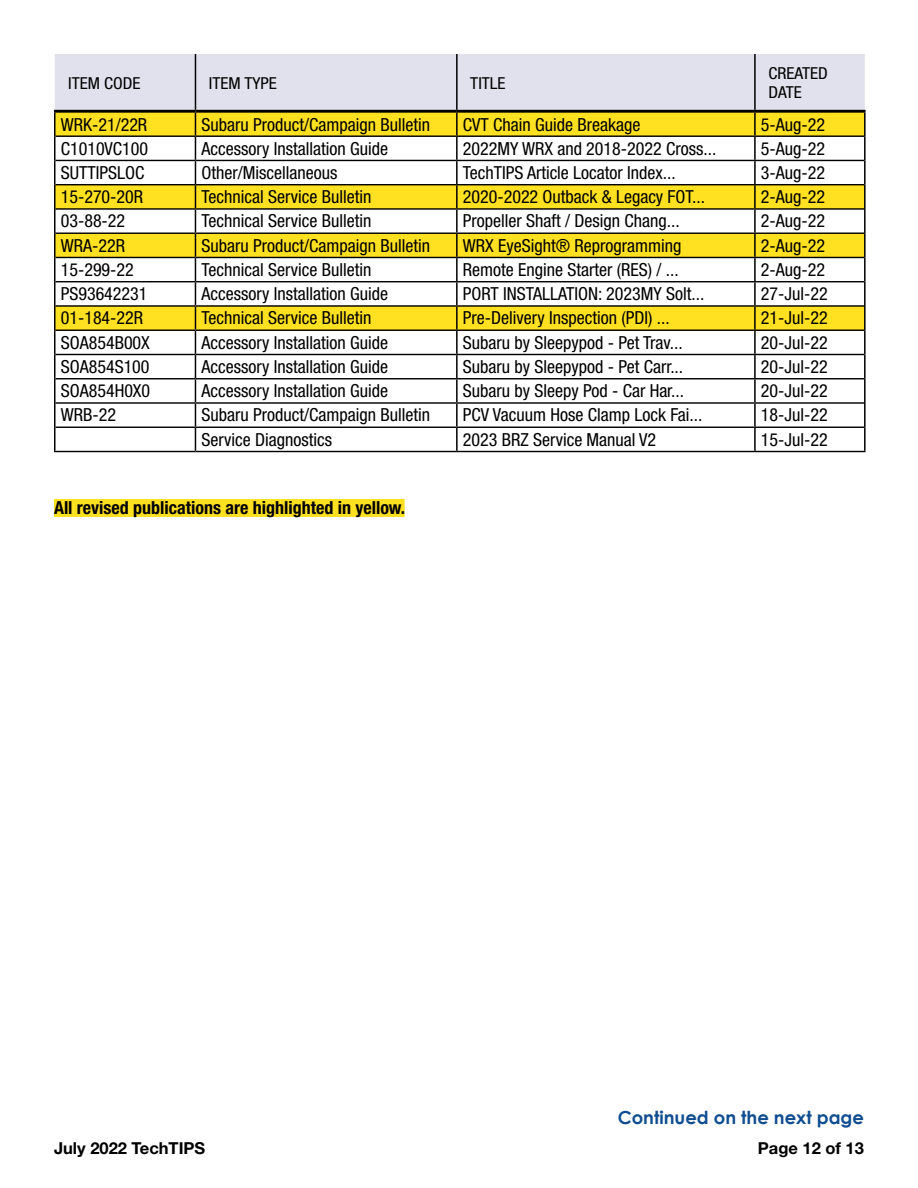
<style>
.page{position:relative;width:918px;height:1188px;background:#fff}
.page>*{position:absolute;margin:0;border:0;box-sizing:border-box;transform-origin:0 0}
.t1{font:condensed 18px "Helvetica Neue LT Std";color:#000}
.t2{font:700 condensed 18px "Helvetica Neue LT Std";color:#000}
.t3{font:700 18px "Century Gothic";color:#0f4d91}
.t4{font:condensed 16.5px/19.8px "Helvetica Neue LT Std";color:#000;scale:1.05 1}
.t5{font:700 16.5px "Helvetica Neue LT Std";color:#000}
</style>
<div class="page">
<div style="left:55px;top:54px;width:810px;height:56px;background:#e0e1ed"></div>
<hr style="left:54px;top:209px;width:2px;height:24px;background:#000">
<hr style="left:864px;top:209px;width:2px;height:24px;background:#000">
<hr style="left:54px;top:233px;width:2px;height:24px;background:#000">
<hr style="left:864px;top:233px;width:2px;height:24px;background:#000">
<hr style="left:54px;top:330px;width:2px;height:24px;background:#000">
<hr style="left:864px;top:330px;width:2px;height:24px;background:#000">
<hr style="left:54px;top:354px;width:2px;height:25px;background:#000">
<hr style="left:864px;top:354px;width:2px;height:25px;background:#000">
<hr style="left:54px;top:379px;width:2px;height:24px;background:#000">
<hr style="left:864px;top:379px;width:2px;height:24px;background:#000">
<hr style="left:54px;top:403px;width:2px;height:24px;background:#000">
<hr style="left:864px;top:403px;width:2px;height:24px;background:#000">
<hr style="left:54px;top:427px;width:2px;height:24px;background:#000">
<hr style="left:864px;top:427px;width:2px;height:24px;background:#000">
<hr style="left:54px;top:451px;width:141px;height:1px;background:#000">
<hr style="left:195px;top:451px;width:262px;height:1px;background:#000">
<hr style="left:457px;top:451px;width:298px;height:1px;background:#000">
<hr style="left:755px;top:451px;width:111px;height:1px;background:#000">
<hr style="left:195px;top:54px;width:1px;height:56px;background:#000">
<hr style="left:456px;top:54px;width:2px;height:56px;background:#000">
<hr style="left:754px;top:54px;width:2px;height:56px;background:#000">
<hr style="left:54px;top:110px;width:141px;height:3px;background:#000">
<hr style="left:195px;top:110px;width:262px;height:3px;background:#000">
<hr style="left:457px;top:110px;width:298px;height:3px;background:#000">
<hr style="left:755px;top:110px;width:111px;height:3px;background:#000">
<hr style="left:54px;top:113px;width:2px;height:23px;background:#000">
<hr style="left:864px;top:113px;width:2px;height:23px;background:#000">
<hr style="left:54px;top:136px;width:2px;height:24px;background:#000">
<hr style="left:54px;top:160px;width:2px;height:25px;background:#000">
<hr style="left:864px;top:136px;width:2px;height:24px;background:#000">
<hr style="left:864px;top:160px;width:2px;height:25px;background:#000">
<hr style="left:54px;top:185px;width:2px;height:24px;background:#000">
<hr style="left:864px;top:185px;width:2px;height:24px;background:#000">
<hr style="left:54px;top:257px;width:2px;height:25px;background:#000">
<hr style="left:54px;top:282px;width:2px;height:24px;background:#000">
<hr style="left:864px;top:257px;width:2px;height:25px;background:#000">
<hr style="left:864px;top:282px;width:2px;height:24px;background:#000">
<hr style="left:54px;top:306px;width:2px;height:24px;background:#000">
<svg style="left:55px;top:113px;width:810px;height:338px"></svg>
<hr style="left:456px;top:307px;width:2px;height:23px;background:#000">
<hr style="left:754px;top:307px;width:2px;height:23px;background:#000">
<hr style="left:864px;top:306px;width:2px;height:24px;background:#000">
<hr style="left:56px;top:330px;width:139px;height:1px;background:#000">
<hr style="left:195px;top:330px;width:262px;height:1px;background:#000">
<hr style="left:457px;top:330px;width:298px;height:1px;background:#000">
<hr style="left:755px;top:330px;width:109px;height:1px;background:#000">
<div style="left:54px;top:499px;width:351px;height:18px;background:#ffe121"></div>
<p class="t4" style="left:68px;top:73px;width:70px">ITEM CODE</p>
<p class="t4" style="left:209px;top:73px;width:66px">ITEM TYPE</p>
<p class="t4" style="left:470px;top:73px;width:35px">TITLE</p>
<p class="t4" style="left:768px;top:63px;width:58px">CREATED<br>DATE</p>
<p class="t1" style="left:61px;top:114px;width:88px">WRK-21/22R</p>
<p class="t1" style="left:201px;top:114px;width:230px">Subaru Product/Campaign Bulletin</p>
<p class="t1" style="left:463px;top:114px;width:179px">CVT Chain Guide Breakage</p>
<p class="t1" style="left:761px;top:114px;width:66px">5-Aug-22</p>
<p class="t1" style="left:61px;top:138px;width:89px">C1010VC100</p>
<p class="t1" style="left:201px;top:138px;width:188px">Accessory Installation Guide</p>
<p class="t1" style="left:463px;top:138px;width:255px">2022MY WRX and 2018-2022 Cross...</p>
<p class="t1" style="left:761px;top:138px;width:66px">5-Aug-22</p>
<p class="t1" style="left:61px;top:162px;width:85px">SUTTIPSLOC</p>
<p class="t1" style="left:201px;top:162px;width:137px">Other/Miscellaneous</p>
<p class="t1" style="left:463px;top:162px;width:214px">TechTIPS Article Locator Index...</p>
<p class="t1" style="left:761px;top:162px;width:66px">3-Aug-22</p>
<p class="t1" style="left:61px;top:186px;width:84px">15-270-20R</p>
<p class="t1" style="left:201px;top:186px;width:171px">Technical Service Bulletin</p>
<p class="t1" style="left:463px;top:186px;width:244px">2020-2022 Outback &amp; Legacy FOT...</p>
<p class="t1" style="left:761px;top:186px;width:66px">2-Aug-22</p>
<p class="t1" style="left:61px;top:211px;width:66px">03-88-22</p>
<p class="t1" style="left:201px;top:211px;width:171px">Technical Service Bulletin</p>
<p class="t1" style="left:463px;top:211px;width:218px">Propeller Shaft / Design Chang...</p>
<p class="t1" style="left:761px;top:211px;width:66px">2-Aug-22</p>
<p class="t1" style="left:61px;top:235px;width:66px">WRA-22R</p>
<p class="t1" style="left:201px;top:235px;width:230px">Subaru Product/Campaign Bulletin</p>
<p class="t1" style="left:463px;top:235px;width:220px">WRX EyeSight® Reprogramming</p>
<p class="t1" style="left:761px;top:235px;width:66px">2-Aug-22</p>
<p class="t1" style="left:61px;top:259px;width:75px">15-299-22</p>
<p class="t1" style="left:201px;top:259px;width:171px">Technical Service Bulletin</p>
<p class="t1" style="left:463px;top:259px;width:217px">Remote Engine Starter (RES) / ...</p>
<p class="t1" style="left:761px;top:259px;width:66px">2-Aug-22</p>
<p class="t1" style="left:61px;top:283px;width:88px">PS93642231</p>
<p class="t1" style="left:201px;top:283px;width:188px">Accessory Installation Guide</p>
<p class="t1" style="left:463px;top:283px;width:243px">PORT INSTALLATION: 2023MY Solt...</p>
<p class="t1" style="left:761px;top:283px;width:68px">27-Jul-22</p>
<p class="t1" style="left:61px;top:307px;width:84px">01-184-22R</p>
<p class="t1" style="left:201px;top:307px;width:171px">Technical Service Bulletin</p>
<p class="t1" style="left:463px;top:307px;width:208px">Pre-Delivery Inspection (PDI) ...</p>
<p class="t1" style="left:761px;top:307px;width:68px">21-Jul-22</p>
<p class="t1" style="left:61px;top:332px;width:91px">SOA854B00X</p>
<p class="t1" style="left:201px;top:332px;width:188px">Accessory Installation Guide</p>
<p class="t1" style="left:463px;top:332px;width:221px">Subaru by Sleepypod - Pet Trav...</p>
<p class="t1" style="left:761px;top:332px;width:68px">20-Jul-22</p>
<p class="t1" style="left:61px;top:356px;width:90px">SOA854S100</p>
<p class="t1" style="left:201px;top:356px;width:188px">Accessory Installation Guide</p>
<p class="t1" style="left:463px;top:356px;width:222px">Subaru by Sleepypod - Pet Carr...</p>
<p class="t1" style="left:761px;top:356px;width:68px">20-Jul-22</p>
<p class="t1" style="left:61px;top:380px;width:91px">SOA854H0X0</p>
<p class="t1" style="left:201px;top:380px;width:188px">Accessory Installation Guide</p>
<p class="t1" style="left:463px;top:380px;width:223px">Subaru by Sleepy Pod - Car Har...</p>
<p class="t1" style="left:761px;top:380px;width:68px">20-Jul-22</p>
<p class="t1" style="left:61px;top:404px;width:57px">WRB-22</p>
<p class="t1" style="left:201px;top:404px;width:230px">Subaru Product/Campaign Bulletin</p>
<p class="t1" style="left:463px;top:404px;width:241px">PCV Vacuum Hose Clamp Lock Fai...</p>
<p class="t1" style="left:761px;top:404px;width:68px">18-Jul-22</p>
<p class="t1" style="left:201px;top:429px;width:132px">Service Diagnostics</p>
<p class="t1" style="left:463px;top:429px;width:195px">2023 BRZ Service Manual V2</p>
<p class="t1" style="left:761px;top:429px;width:68px">15-Jul-22</p>
<p class="t2" style="left:54px;top:497px;width:353px">All revised publications are highlighted in yellow.</p>
<p class="t3" style="left:618px;top:1104px;width:248px">Continued on the next page</p>
<p class="t5" style="left:54px;top:1138px;width:153px">July 2022 TechTIPS</p>
<p class="t5" style="left:758px;top:1138px;width:108px">Page 12 of 13</p>
</div>
